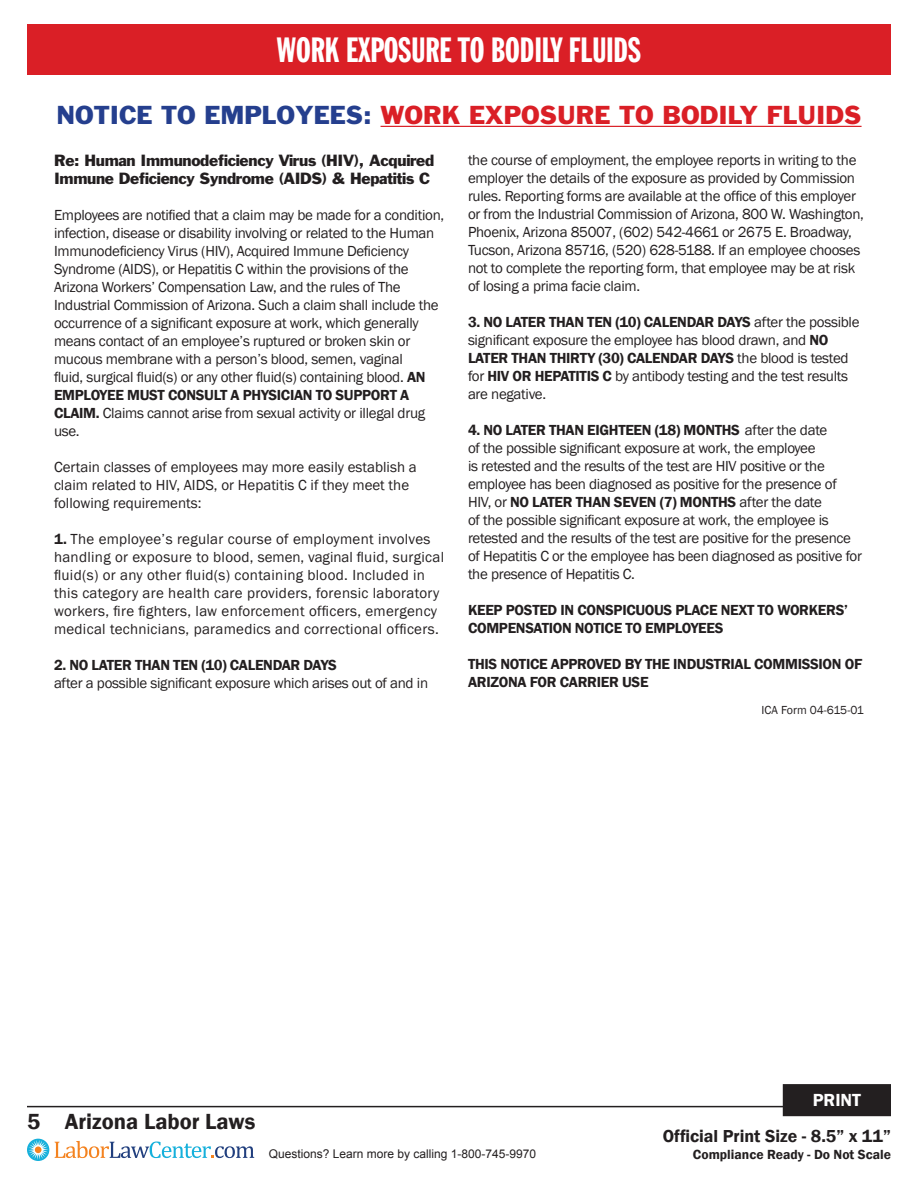
<style>
.page{position:relative;width:918px;height:1188px;background:#fff}
.page>*{position:absolute;margin:0;border:0;box-sizing:border-box;transform-origin:0 0}
.t1{font:34.5px "Franklin Gothic Extra Cond";color:#fff}
.t2{font:24px "Franklin Gothic";color:#da1f26}
.t3{font:600 22.5px "Franklin Gothic";color:#231f20}
.t4{font:600 18px "Franklin Gothic";color:#fff}
.t5{font:600 17.85px "Franklin Gothic";color:#231f20}
.t6{font:15px/18px "Franklin Gothic";letter-spacing:-.02em;color:#231f20}
.t7{font:15px/18px "Franklin Gothic";letter-spacing:.02em;color:#231f20}
.t8{font:600 15px/18px "Franklin Gothic";letter-spacing:-.02em;color:#231f20}
.t9{font:15px/18px "Franklin Gothic";color:#231f20}
.t10{font:15px/18px "Franklin Gothic";letter-spacing:-.02em;color:#231f20}
.t11{font:600 13.65px "Franklin Gothic";color:#231f20}
.t12{font:12px "Arial";color:#231f20}
.t13{font:12px "Franklin Gothic";color:#231f20}
.s1{color:#253f8e}
.s2{font-weight:600}
</style>
<div class="page">
<hr style="left:27px;top:1106px;width:756px;height:1px;background:#231f20">
<svg style="left:27px;top:1139px;width:22px;height:22px"></svg>
<div style="left:35px;top:1146px;width:7px;height:7px;background:#f58320;border-radius:50%"></div>
<svg style="left:55px;top:1141px;width:199px;height:17px"></svg>
<div style="left:784px;top:1086px;width:106px;height:29px;background:#231f20"></div>
<div style="left:783px;top:1084px;width:108px;height:32px;border:3px solid #231f20"></div>
<div style="left:27px;top:24px;width:864px;height:50px;background:#da1f26"></div>
<hr style="left:381px;top:126px;width:481px;height:1px;background:#da1f26">
<h1 class="t1" style="left:277px;top:31px;width:366px">WORK EXPOSURE TO BODILY FLUIDS</h1>
<h2 class="t2" style="left:56px;top:100px;width:807px"><span class="s1">NOTICE TO EMPLOYEES:</span> WORK EXPOSURE TO BODILY FLUIDS</h2>
<p class="t10" style="left:54px;top:152px;width:382px">Re: Human Immunodeficiency Virus (HIV), Acquired<br>Immune Deficiency Syndrome (AIDS) &amp; Hepatitis C</p>
<p class="t6" style="left:54px;top:207px;width:392px">Employees are notified that a claim may be made for a condition, infection, disease or disability involving or related to the Human Immunodeficiency Virus (HIV), Acquired Immune Deficiency Syndrome (AIDS), or Hepatitis C within the provisions of the Arizona Workers’ Compensation Law, and the rules of The Industrial Commission of Arizona. Such a claim shall include the occurrence of a significant exposure at work, which generally means contact of an employee’s ruptured or broken skin or mucous membrane with a person’s blood, semen, vaginal<br>fluid, surgical fluid(s) or any other fluid(s) containing blood. <span class="s2">AN EMPLOYEE MUST CONSULT A PHYSICIAN TO SUPPORT A CLAIM.</span> Claims cannot arise from sexual activity or illegal drug use.</p>
<p class="t9" style="left:54px;top:459px;width:364px">Certain classes of employees may more easily establish a claim related to HIV, AIDS, or Hepatitis C if they meet the following requirements:</p>
<p class="t7" style="left:54px;top:531px;width:392px"><span class="s2">1.</span> The employee’s regular course of employment involves handling or exposure to blood, semen, vaginal fluid, surgical fluid(s) or any other fluid(s) containing blood. Included in this category are health care providers, forensic laboratory workers, fire fighters, law enforcement officers, emergency medical technicians, paramedics and correctional officers.</p>
<p class="t8" style="left:54px;top:657px;width:284px">2. NO LATER THAN TEN (10) CALENDAR DAYS</p>
<p class="t6" style="left:54px;top:675px;width:376px">after a possible significant exposure which arises out of and in</p>
<p class="t6" style="left:468px;top:151px;width:397px">the course of employment, the employee reports in writing to the employer the details of the exposure as provided by Commission rules. Reporting forms are available at the office of this employer or from the Industrial Commission of Arizona, 800 W. Washington, Phoenix, Arizona 85007, (602) 542-4661 or 2675 E. Broadway, Tucson, Arizona 85716, (520) 628-5188. If an employee chooses not to complete the reporting form, that employee may be at risk of losing a prima facie claim.</p>
<p class="t6" style="left:468px;top:313px;width:393px"><span class="s2">3. NO LATER THAN TEN (10) CALENDAR DAYS</span> after the possible significant exposure the employee has blood drawn, and <span class="s2">NO LATER THAN THIRTY (30) CALENDAR DAYS</span> the blood is tested for <span class="s2">HIV OR HEPATITIS C</span> by antibody testing and the test results are negative.</p>
<p class="t6" style="left:468px;top:421px;width:395px"><span class="s2">4. NO LATER THAN EIGHTEEN (18) MONTHS</span> after the date<br>of the possible significant exposure at work, the employee<br>is retested and the results of the test are HIV positive or the employee has been diagnosed as positive for the presence of HIV, or <span class="s2">NO LATER THAN SEVEN (7) MONTHS</span> after the date<br>of the possible significant exposure at work, the employee is retested and the results of the test are positive for the presence of Hepatitis C or the employee has been diagnosed as positive for the presence of Hepatitis C.</p>
<p class="t8" style="left:468px;top:601px;width:382px">KEEP POSTED IN CONSPICUOUS PLACE NEXT TO WORKERS’<br>COMPENSATION NOTICE TO EMPLOYEES</p>
<p class="t8" style="left:468px;top:655px;width:396px">THIS NOTICE APPROVED BY THE INDUSTRIAL COMMISSION OF<br>ARIZONA FOR CARRIER USE</p>
<p class="t13" style="left:762px;top:702px;width:104px">ICA Form 04-615-01</p>
<h3 class="t3" style="left:27px;top:1107px;width:230px">5 Arizona Labor Laws</h3>
<p class="t12" style="left:269px;top:1146px;width:269px">Questions? Learn more by calling 1-800-745-9970</p>
<p class="t4" style="left:813px;top:1089px;width:50px">PRINT</p>
<p class="t5" style="left:663px;top:1125px;width:230px">Official Print Size - 8.5” x 11”</p>
<p class="t11" style="left:693px;top:1146px;width:200px">Compliance Ready - Do Not Scale</p>
</div>
